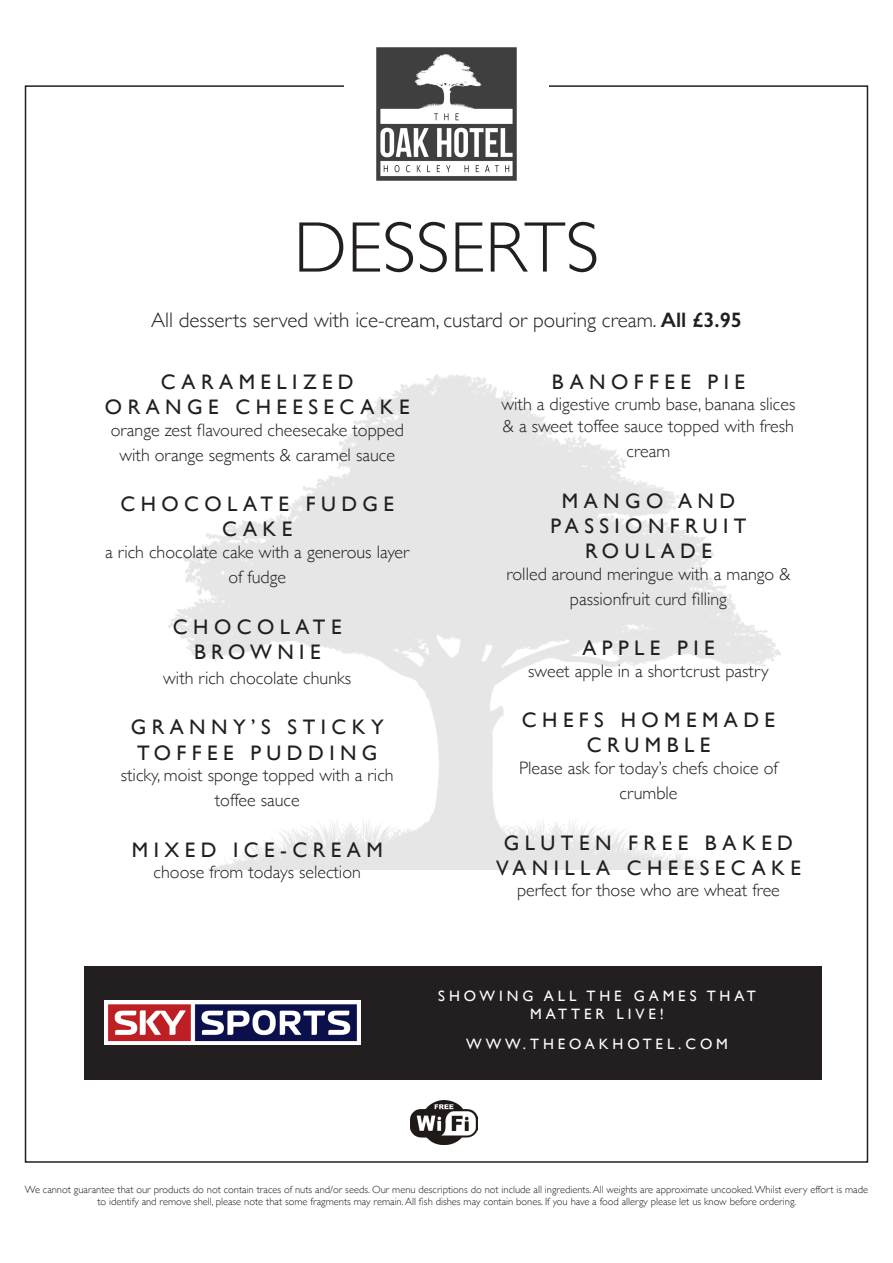
<style>
.page{position:relative;width:893px;height:1263px;background:#fff}
.page>*{position:absolute;margin:0;border:0;box-sizing:border-box;transform-origin:0 0}
.t1{font:300 72px "Gill Sans";color:#231f20}
.t2{font:21px/25.2px "Gill Sans";letter-spacing:.26em;color:#231f20;text-align:center}
.t3{font:300 21px "Gill Sans";color:#231f20}
.t4{font:300 18px/25.2px "Gill Sans";color:#231f20;text-align:center}
.t5{font:15px/18px "Gill Sans";letter-spacing:.26em;color:#fff;text-align:center}
.t6{font:300 10.5px/12.6px "Gill Sans";color:#231f20;text-align:center}
.s1{font-weight:600}
</style>
<div class="page">
<img style="left:24px;top:349px;width:845px;height:521px">
<img style="left:376px;top:47px;width:141px;height:134px">
<div style="left:84px;top:966px;width:737px;height:113px;background:#231f20"></div>
<img style="left:411px;top:1100px;width:67px;height:45px">
<img style="left:104px;top:1000px;width:257px;height:45px">
<p class="t1" style="left:294px;top:191px;width:307px">DESSERTS</p>
<p class="t3" style="left:151px;top:304px;width:592px">All desserts served with ice-cream, custard or pouring cream. <span class="s1">All £3.95</span></p>
<p class="t2" style="left:105px;top:369px;width:306px">CARAMELIZED<br>ORANGE CHEESECAKE</p>
<p class="t4" style="left:111px;top:416px;width:295px">orange zest flavoured cheesecake topped with orange segments &amp; caramel sauce</p>
<p class="t2" style="left:120px;top:491px;width:275px">CHOCOLATE FUDGE<br>CAKE</p>
<p class="t4" style="left:105px;top:539px;width:305px">a rich chocolate cake with a generous layer of fudge</p>
<p class="t2" style="left:173px;top:614px;width:170px">CHOCOLATE<br>BROWNIE</p>
<p class="t4" style="left:163px;top:665px;width:190px">with rich chocolate chunks</p>
<p class="t2" style="left:131px;top:714px;width:255px">GRANNY’S STICKY<br>TOFFEE PUDDING</p>
<p class="t4" style="left:121px;top:762px;width:274px">sticky, moist sponge topped with a rich toffee sauce</p>
<p class="t2" style="left:132px;top:837px;width:252px">MIXED ICE-CREAM</p>
<p class="t4" style="left:154px;top:859px;width:209px">choose from todays selection</p>
<p class="t2" style="left:552px;top:369px;width:194px">BANOFFEE PIE</p>
<p class="t4" style="left:501px;top:393px;width:295px;line-height:21.6px;text-align:left">with a digestive crumb base, banana slices &amp; a sweet toffee sauce topped with fresh</p>
<p class="t4" style="left:627px;top:438px;width:45px">cream</p>
<p class="t2" style="left:550px;top:488px;width:197px">MANGO AND<br>PASSIONFRUIT<br>ROULADE</p>
<p class="t4" style="left:507px;top:560px;width:285px">rolled around meringue with a mango &amp; passionfruit curd filling</p>
<p class="t2" style="left:582px;top:635px;width:134px">APPLE PIE</p>
<p class="t4" style="left:528px;top:657px;width:242px">sweet apple in a shortcrust pastry</p>
<p class="t2" style="left:522px;top:707px;width:255px">CHEFS HOMEMADE<br>CRUMBLE</p>
<p class="t4" style="left:519px;top:755px;width:260px">Please ask for today’s chefs choice of crumble</p>
<p class="t2" style="left:496px;top:830px;width:306px">GLUTEN FREE BAKED<br>VANILLA CHEESECAKE</p>
<p class="t4" style="left:517px;top:877px;width:264px">perfect for those who are wheat free</p>
<p class="t5" style="left:438px;top:987px;width:319px">SHOWING ALL THE GAMES THAT<br>MATTER LIVE!</p>
<p class="t5" style="left:466px;top:1035px;width:263px">WWW.THEOAKHOTEL.COM</p>
<p class="t6" style="left:25px;top:1182px;width:845px">We cannot guarantee that our products do not contain traces of nuts and/or seeds. Our menu descriptions do not include all ingredients. All weights are approximate uncooked. Whilst every effort is made to identify and remove shell, please note that some fragments may remain. All fish dishes may contain bones. If you have a food allergy please let us know before ordering.</p>
</div>
